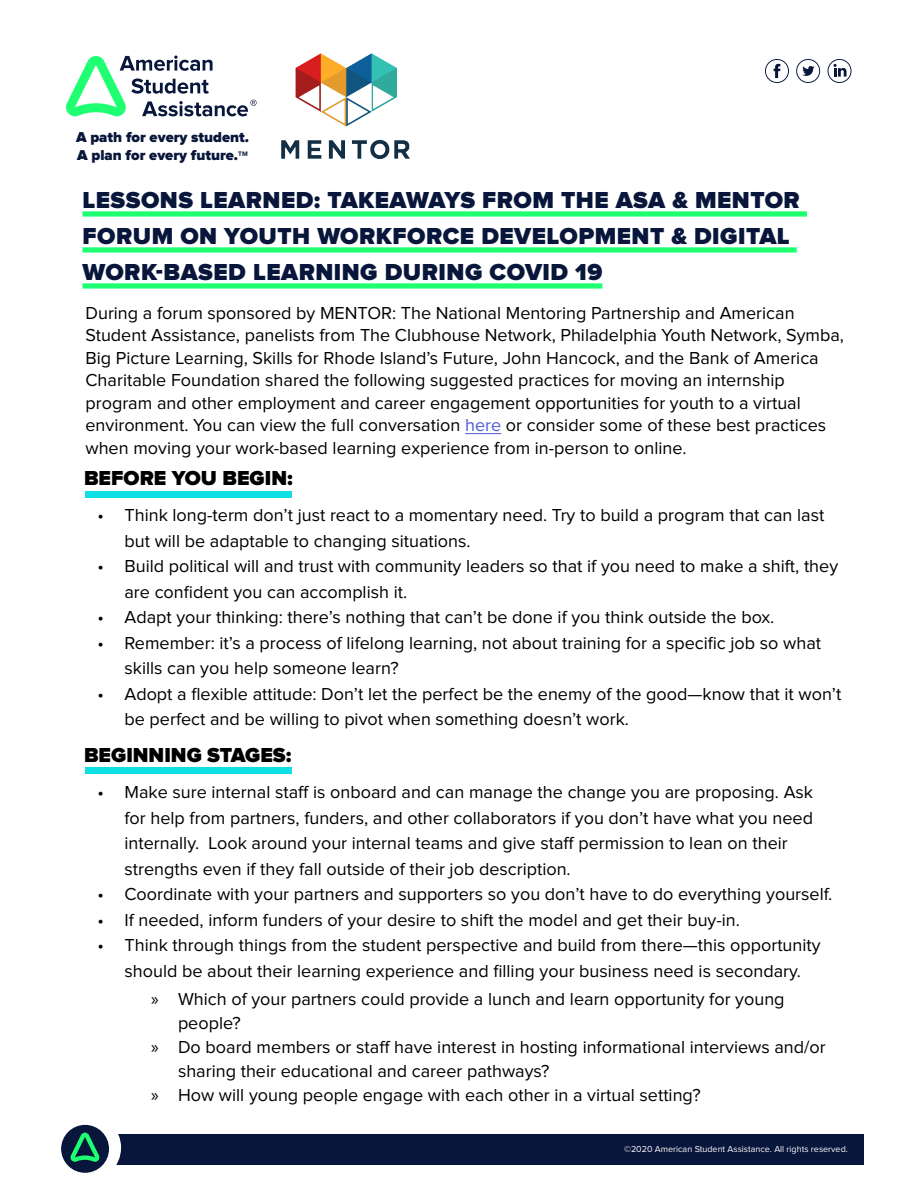
<style>
.page{position:relative;width:918px;height:1188px;background:#fff}
.page>*{position:absolute;margin:0;border:0;box-sizing:border-box;transform-origin:0 0}
.Body_-_Heading{font:900 24px/36px "Proxima Nova";letter-spacing:.02em;color:#09163b}
.t1{font:900 21px "Proxima Nova";color:#000}
.t2{font:18px/25.5px "Proxima Nova";color:#000}
.t3{font:900 14.85px/17.9px "Proxima Nova";color:#09163b}
.t4{font:9px "Proxima Nova";color:#fafafb}
.s1{color:#4f5cd6}
.s2{font-family:"Myriad Pro"}
</style>
<div class="page">
<svg style="left:66px;top:55px;width:191px;height:61px"></svg>
<div style="left:82px;top:211px;width:725px;height:6px;background:#1eff71"></div>
<div style="left:82px;top:247px;width:715px;height:6px;background:#1eff71"></div>
<div style="left:82px;top:283px;width:520px;height:6px;background:#1eff71"></div>
<hr style="left:465px;top:433px;width:36px;height:1px;background:#4f5cd6">
<div style="left:89px;top:1134px;width:775px;height:31px;background:#09163b"></div>
<div style="left:54px;top:1114px;width:67px;height:67px;background:#fff;border-radius:50%"></div>
<svg style="left:61px;top:1125px;width:48px;height:48px"></svg>
<svg style="left:828px;top:59px;width:24px;height:24px"></svg>
<svg style="left:796px;top:59px;width:24px;height:24px"></svg>
<svg style="left:765px;top:59px;width:24px;height:24px"></svg>
<div style="left:85px;top:491px;width:207px;height:6px;background:#0ee0e5"></div>
<div style="left:85px;top:767px;width:207px;height:7px;background:#0ee0e5"></div>
<img style="left:281px;top:54px;width:129px;height:105px">
<p class="t3" style="left:76px;top:129px;width:174px">A path for every student.<br>A plan for every future.<sup>TM</sup></p>
<p class="Body_-_Heading" style="left:82px;top:183px;width:719px">LESSONS LEARNED: TAKEAWAYS FROM THE ASA &amp; MENTOR<br>FORUM ON YOUTH WORKFORCE DEVELOPMENT &amp; DIGITAL<br>WORK-BASED LEARNING DURING COVID 19</p>
<p class="t2" style="left:85px;top:300px;width:711px">During a forum sponsored by MENTOR: The National Mentoring Partnership and American</p>
<p class="t2" style="left:85px;top:324px;width:760px;line-height:22.5px">Student Assistance, panelists from The Clubhouse Network, Philadelphia Youth Network, Symba,<br>Big Picture Learning, Skills for Rhode Island’s Future, John Hancock, and the Bank of America</p>
<p class="t2" style="left:85px;top:368px;width:701px">Charitable Foundation shared the following suggested practices for moving an internship</p>
<p class="t2" style="left:85px;top:390px;width:717px">program and other employment and career engagement opportunities for youth to a virtual</p>
<p class="t2" style="left:85px;top:414px;width:742px;line-height:22.5px">environment. You can view the full conversation <span class="s1">here</span> or consider some of these best practices when moving your work-based learning experience from in-person to online.</p>
<p class="t1" style="left:84px;top:466px;width:210px">BEFORE YOU BEGIN:</p>
<p class="t2" style="left:124px;top:503px;width:701px;text-indent:-27px">• Think long-term don’t just react to a momentary need. Try to build a program that can last but will be adaptable to changing situations.</p>
<p class="t2" style="left:124px;top:554px;width:715px;text-indent:-27px">• Build political will and trust with community leaders so that if you need to make a shift, they are confident you can accomplish it.</p>
<p class="t2" style="left:97px;top:605px;width:678px">• Adapt your thinking: there’s nothing that can’t be done if you think outside the box.</p>
<p class="t2" style="left:124px;top:631px;width:698px;text-indent:-27px">• Remember: it’s a process of lifelong learning, not about training for a specific job so what skills can you help someone learn?</p>
<p class="t2" style="left:124px;top:682px;width:718px;text-indent:-27px">• Adopt a flexible attitude: Don’t let the perfect be the enemy of the good—know that it won’t be perfect and be willing to pivot when something doesn’t work.</p>
<p class="t1" style="left:84px;top:742px;width:209px">BEGINNING STAGES:</p>
<p class="t2" style="left:124px;top:780px;width:690px;text-indent:-27px">• Make sure internal staff is onboard and can manage the change you are proposing. Ask for help from partners, funders, and other collaborators if you don’t have what you need internally. Look around your internal teams and give staff permission to lean on their strengths even if they fall outside of their job description.</p>
<p class="t2" style="left:97px;top:882px;width:736px">• Coordinate with your partners and supporters so you don’t have to do everything yourself.</p>
<p class="t2" style="left:97px;top:908px;width:644px">• If needed, inform funders of your desire to shift the model and get their buy-in.</p>
<p class="t2" style="left:97px;top:933px;width:725px;text-align:center">• Think through things from the student perspective and build from there—this opportunity should be about their learning experience and filling your business need is secondary.</p>
<p class="t2" style="left:178px;top:988px;width:608px;line-height:24px;text-indent:-27px"><span class="s2">»</span> Which of your partners could provide a lunch and learn opportunity for young people?</p>
<p class="t2" style="left:178px;top:1036px;width:649px;line-height:24px;text-indent:-27px"><span class="s2">»</span> Do board members or staff have interest in hosting informational interviews and/or sharing their educational and career pathways?</p>
<p class="t2" style="left:151px;top:1083px;width:551px"><span class="s2">»</span> How will young people engage with each other in a virtual setting?</p>
<p class="t4" style="left:624px;top:1144px;width:225px">©2020 American Student Assistance. All rights reserved.</p>
</div>
